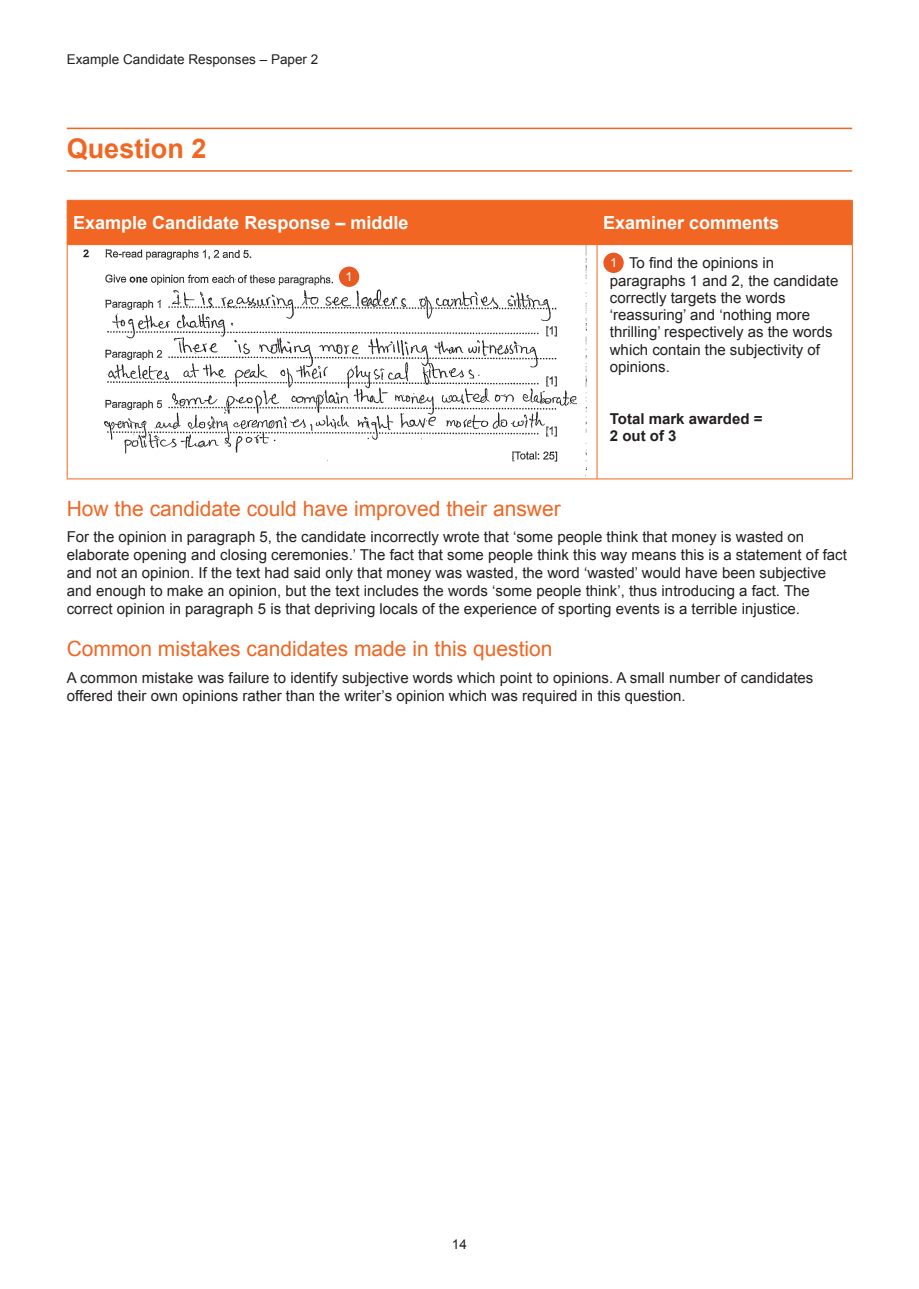
<style>
.page{position:relative;width:919px;height:1289px;background:#fff}
.page>*{position:absolute;margin:0;border:0;box-sizing:border-box;transform-origin:0 0}
.t1{font:700 27px "Arial";color:#f06622}
.t2{font:21px "Arial";color:#f06622}
.t3{font:700 18px "Arial";color:#fff}
.t4{font:15px/17.2px "Arial";color:#231f20}
.t5{font:700 15px/17.2px "Arial";color:#231f20}
.t6{font:13.5px "Arial";color:#231f20}
.t7{font:12.6px "Arial MT Pro";color:#fff}
</style>
<div class="page">
<hr style="left:67px;top:128px;width:785px;height:1px;background:#f06622">
<hr style="left:67px;top:170px;width:785px;height:2px;background:#f06622">
<div style="left:68px;top:201px;width:783px;height:43px;background:#f06622"></div>
<hr style="left:67px;top:201px;width:1px;height:43px;background:#f06622">
<hr style="left:67px;top:200px;width:530px;height:1px;background:#f06622">
<hr style="left:67px;top:244px;width:530px;height:1px;background:#f06622">
<hr style="left:596px;top:201px;width:1px;height:43px;background:#f06622">
<hr style="left:597px;top:200px;width:255px;height:1px;background:#f06622">
<hr style="left:851px;top:201px;width:1px;height:43px;background:#f06622">
<hr style="left:597px;top:244px;width:255px;height:1px;background:#f06622">
<hr style="left:67px;top:245px;width:1px;height:233px;background:#f06622">
<hr style="left:67px;top:478px;width:530px;height:1px;background:#f06622">
<hr style="left:596px;top:245px;width:1px;height:233px;background:#f06622">
<hr style="left:851px;top:245px;width:1px;height:233px;background:#f06622">
<hr style="left:597px;top:478px;width:255px;height:1px;background:#f06622">
<img style="left:68px;top:245px;width:528px;height:232px">
<div style="left:603px;top:253px;width:20px;height:20px;background:#e95a23;border-radius:50%"></div>
<div style="left:339px;top:266px;width:20px;height:21px;background:#e95a23;border-radius:50%"></div>
<p class="t6" style="left:67px;top:50px;width:253px">Example Candidate Responses – Paper 2</p>
<h1 class="t1" style="left:67px;top:131px;width:141px">Question 2</h1>
<p class="t3" style="left:73px;top:211px;width:337px">Example Candidate Response – middle</p>
<p class="t3" style="left:603px;top:211px;width:178px">Examiner comments</p>
<p class="t4" style="left:609px;top:254px;width:230px;text-indent:19px">To find the opinions in paragraphs 1 and 2, the candidate correctly targets the words ‘reassuring’ and ‘nothing more thrilling’ respectively as the words which contain the subjectivity of opinions.</p>
<p class="t5" style="left:609px;top:411px;width:154px">Total mark awarded =<br>2 out of 3</p>
<p class="t7" style="left:610px;top:255px;width:9px">1</p>
<p class="t7" style="left:345px;top:269px;width:9px">1</p>
<h2 class="t2" style="left:67px;top:494px;width:495px">How the candidate could have improved their answer</h2>
<p class="t4" style="left:67px;top:528px;width:781px;line-height:18px">For the opinion in paragraph 5, the candidate incorrectly wrote that ‘some people think that money is wasted on elaborate opening and closing ceremonies.’ The fact that some people think this way means this is a statement of fact and not an opinion. If the text had said only that money was wasted, the word ‘wasted’ would have been subjective and enough to make an opinion, but the text includes the words ‘some people think’, thus introducing a fact. The correct opinion in paragraph 5 is that depriving locals of the experience of sporting events is a terrible injustice.</p>
<h2 class="t2" style="left:67px;top:635px;width:487px">Common mistakes candidates made in this question</h2>
<p class="t4" style="left:67px;top:668px;width:748px;line-height:18px">A common mistake was failure to identify subjective words which point to opinions. A small number of candidates offered their own opinions rather than the writer’s opinion which was required in this question.</p>
<p class="t6" style="left:452px;top:1235px;width:17px">14</p>
</div>
